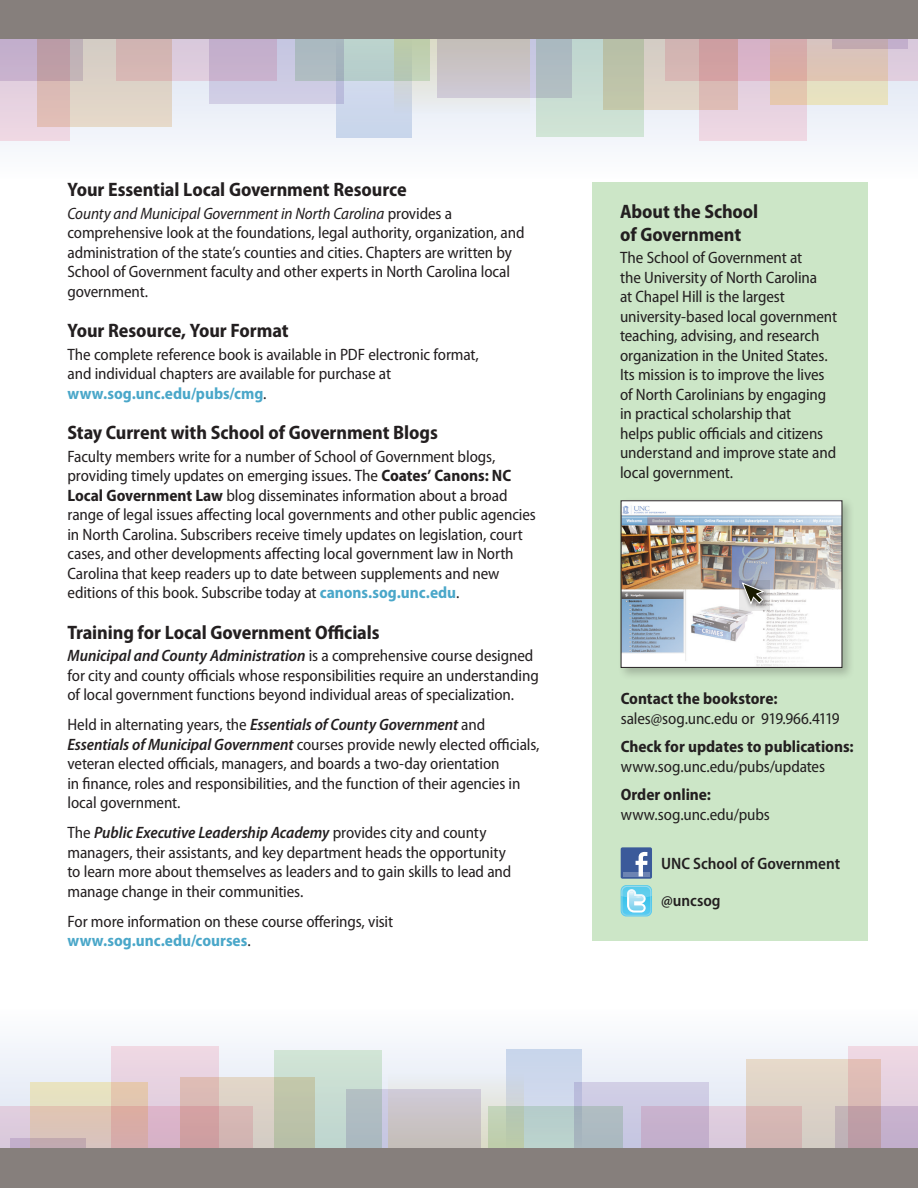
<style>
.page{position:relative;width:918px;height:1188px;background:#fff}
.page>*{position:absolute;margin:0;border:0;box-sizing:border-box;transform-origin:0 0}
.Ad_style_head{font:700 semi-condensed 19.5px/22.5px "Myriad Pro";letter-spacing:-.005em;color:#231f20}
.Ad_style_4_book_desc{font:semi-condensed 16.5px/19.5px "Myriad Pro";letter-spacing:-.01em;color:#231f20}
.Ad_style_4_book_desc-2{font:700 semi-condensed 16.5px/19.5px "Myriad Pro";color:#231f20}
.Ad_style_4_book_desc-3{font:600 semi-condensed 16.5px "Myriad Pro";color:#231f20}
.s1{font-style:italic}
.s2{font-weight:700;color:#4aa7c9}
.s3{font-weight:700}
.s4{font-weight:600;font-style:italic}
.s5{font-weight:400}
</style>
<div class="page">
<div style="left:0;top:0;width:918px;height:180px;background:#f5f8fb"></div>
<div style="left:116px;top:0;width:160px;height:81px;background:#dccbdd"></div>
<svg style="left:70px;top:38px;width:102px;height:89px;background:#d9c9c0"></svg>
<svg style="left:209px;top:38px;width:127px;height:66px;background:#c9bfd8"></svg>
<svg style="left:412px;top:38px;width:117px;height:73px"></svg>
<svg style="left:437px;top:38px;width:99px;height:60px;background:#c8c2c6"></svg>
<svg style="left:644px;top:38px;width:55px;height:72px;background:#d8c6be"></svg>
<svg style="left:807px;top:38px;width:81px;height:66px;background:#e0cfba"></svg>
<svg style="left:295px;top:38px;width:135px;height:43px;background:#b2bfbb"></svg>
<svg style="left:832px;top:38px;width:76px;height:11px"></svg>
<svg style="left:336px;top:38px;width:76px;height:99px;background:#c1d0d8"></svg>
<svg style="left:699px;top:38px;width:108px;height:102px;background:#debec2"></svg>
<svg style="left:0;top:38px;width:70px;height:102px;background:#d5bbc6"></svg>
<svg style="left:536px;top:38px;width:108px;height:99px;background:#c0cfc3"></svg>
<div style="left:0;top:0;width:918px;height:38px;background:#867f7c"></div>
<div style="left:592px;top:182px;width:276px;height:758px;background:#cce6c7"></div>
<div style="left:0;top:1007px;width:918px;height:181px;background:#f6f8fc"></div>
<div style="left:642px;top:1106px;width:160px;height:82px;background:#dccbdd"></div>
<svg style="left:746px;top:1059px;width:102px;height:90px;background:#d9c9c0"></svg>
<svg style="left:582px;top:1083px;width:127px;height:66px;background:#c9bfd8"></svg>
<svg style="left:389px;top:1074px;width:117px;height:75px"></svg>
<svg style="left:382px;top:1089px;width:99px;height:60px;background:#c8c3c7"></svg>
<svg style="left:219px;top:1077px;width:55px;height:72px;background:#d8c6be"></svg>
<svg style="left:30px;top:1083px;width:81px;height:66px;background:#e0cfba"></svg>
<svg style="left:488px;top:1106px;width:135px;height:43px;background:#b2bfbb"></svg>
<svg style="left:10px;top:1138px;width:76px;height:11px"></svg>
<svg style="left:506px;top:1049px;width:76px;height:100px;background:#c1d0d8"></svg>
<svg style="left:111px;top:1047px;width:108px;height:102px;background:#debec3"></svg>
<svg style="left:848px;top:1047px;width:70px;height:102px;background:#d5bbc6"></svg>
<svg style="left:274px;top:1050px;width:108px;height:99px;background:#c0cfc2"></svg>
<div style="left:0;top:1149px;width:918px;height:39px;background:#867f7c"></div>
<div style="left:617px;top:497px;width:238px;height:183px;background:#231f20;opacity:.25"></div>
<img style="left:623px;top:502px;width:217px;height:164px">
<div style="left:621px;top:500px;width:221px;height:168px;border:1px solid #231f20"></div>
<svg style="left:739px;top:580px;width:31px;height:30px"></svg>
<svg style="left:741px;top:582px;width:23px;height:23px"></svg>
<div style="left:621px;top:847px;width:31px;height:32px;background:#3b5a9a;border-radius:2px"></div>
<hr style="left:623px;top:872px;width:27px;height:4px;background:#6d84b3">
<svg style="left:636px;top:852px;width:11px;height:24px"></svg>
<svg style="left:621px;top:885px;width:31px;height:31px"></svg>
<p class="Ad_style_head" style="left:68px;top:178px;width:341px">Your Essential Local Government Resource</p>
<p class="Ad_style_4_book_desc" style="left:68px;top:203px;width:459px"><span class="s1">County and Municipal Government in North Carolina</span> provides a comprehensive look at the foundations, legal authority, organization, and administration of the state’s counties and cities. Chapters are written by School of Government faculty and other experts in North Carolina local government.</p>
<p class="Ad_style_head" style="left:68px;top:319px;width:223px">Your Resource, Your Format</p>
<p class="Ad_style_4_book_desc" style="left:68px;top:344px;width:413px">The complete reference book is available in PDF electronic format, and individual chapters are available for purchase at <span class="s2">www.sog.unc.edu/pubs/cmg</span>.</p>
<p class="Ad_style_head" style="left:68px;top:421px;width:372px">Stay Current with School of Government Blogs</p>
<p class="Ad_style_4_book_desc" style="left:68px;top:446px;width:470px">Faculty members write for a number of School of Government blogs, providing timely updates on emerging issues. The <span class="s3">Coates’ Canons: NC Local Government Law</span> blog disseminates information about a broad range of legal issues affecting local governments and other public agencies in North Carolina. Subscribers receive timely updates on legislation, court cases, and other developments affecting local government law in North Carolina that keep readers up to date between supplements and new editions of this book. Subscribe today at <span class="s2">canons.sog.unc.edu</span>.</p>
<p class="Ad_style_head" style="left:68px;top:621px;width:314px">Training for Local Government Officials</p>
<p class="Ad_style_4_book_desc" style="left:68px;top:646px;width:473px"><span class="s4">Municipal and County Administration</span> is a comprehensive course designed for city and county officials whose responsibilities require an understanding of local government functions beyond individual areas of specialization.</p>
<p class="Ad_style_4_book_desc" style="left:68px;top:715px;width:474px">Held in alternating years, the <span class="s4">Essentials of County Government</span> and <span class="s4">Essentials of Municipal Government</span> courses provide newly elected officials, veteran elected officials, managers, and boards a two-day orientation<br>in finance, roles and responsibilities, and the function of their agencies in local government.</p>
<p class="Ad_style_4_book_desc" style="left:68px;top:823px;width:445px">The <span class="s4">Public Executive Leadership Academy</span> provides city and county managers, their assistants, and key department heads the opportunity to learn more about themselves as leaders and to gain skills to lead and manage change in their communities.</p>
<p class="Ad_style_4_book_desc" style="left:68px;top:911px;width:327px">For more information on these course offerings, visit <span class="s2">www.sog.unc.edu/courses</span>.</p>
<p class="Ad_style_head" style="left:620px;top:200px;width:140px">About the School of Government</p>
<p class="Ad_style_4_book_desc" style="left:620px;top:248px;width:219px">The School of Government at<br>the University of North Carolina<br>at Chapel Hill is the largest university-based local government teaching, advising, and research organization in the United States.<br>Its mission is to improve the lives of North Carolinians by engaging in practical scholarship that<br>helps public officials and citizens understand and improve state and local government.</p>
<p class="Ad_style_4_book_desc" style="left:621px;top:689px;width:221px"><span class="s3">Contact the bookstore: </span>sales@sog.unc.edu or 919.966.4119</p>
<p class="Ad_style_4_book_desc-2" style="left:621px;top:737px;width:234px">Check for updates to publications: <span class="s5">www.sog.unc.edu/pubs/updates</span></p>
<p class="Ad_style_4_book_desc" style="left:621px;top:785px;width:151px"><span class="s3">Order online: </span>www.sog.unc.edu/pubs</p>
<p class="Ad_style_4_book_desc-3" style="left:661px;top:853px;width:181px">UNC School of Government</p>
<p class="Ad_style_4_book_desc-3" style="left:661px;top:890px;width:61px">@uncsog</p>
</div>
